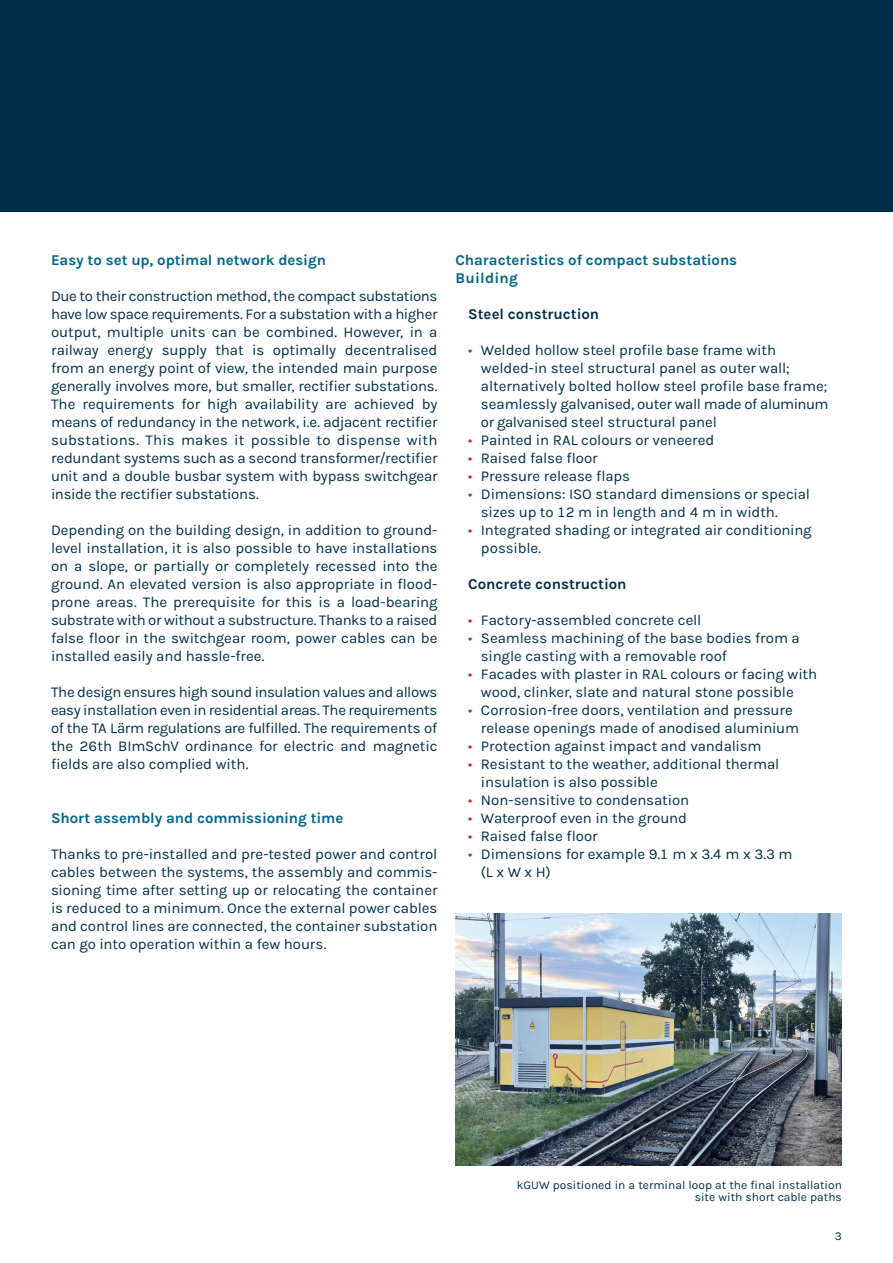
<style>
.page{position:relative;width:893px;height:1263px;background:#fff}
.page>*{position:absolute;margin:0;border:0;box-sizing:border-box;transform-origin:0 0}
.t1{font:15px/18px "Karla";letter-spacing:-.005em;color:#002e48}
.t2{font:700 15px/18px "Karla";letter-spacing:-.005em;color:#00658c}
.t3{font:700 15px "Karla";letter-spacing:-.005em;color:#002e48}
.t4{font:12px/12px "Karla";color:#002e48;text-align:right}
.s1{color:#d02415}
</style>
<div class="page">
<div style="left:0;top:0;width:893px;height:211px;background:#002e48"></div>
<img style="left:455px;top:913px;width:387px;height:252px">
<p class="t2" style="left:51px;top:250px;width:277px">Easy to set up, optimal network design</p>
<p class="t1" style="left:51px;top:287px;width:388px;text-align:justify">Due to their construction method, the compact substations have low space requirements. For a substation with a higher output, multiple units can be combined. However, in a railway energy supply that is optimally decentralised from an energy point of view, the intended main purpose generally involves more, but smaller, rectifier substations.<br>The requirements for high availability are achieved by means of redundancy in the network, i.e. adjacent rectifier substations. This makes it possible to dispense with redundant systems such as a second transformer/rectifier unit and a double busbar system with bypass switchgear inside the rectifier substations.</p>
<p class="t1" style="left:51px;top:521px;width:388px;text-align:justify">Depending on the building design, in addition to ground&shy;level installation, it is also possible to have installations on a slope, or partially or completely recessed into the ground. An elevated version is also appropriate in flood&shy;prone areas. The prerequisite for this is a load-bearing substrate with or without a substructure. Thanks to a raised false floor in the switchgear room, power cables can be installed easily and hassle-free.</p>
<p class="t1" style="left:51px;top:683px;width:388px;text-align:justify">The design ensures high sound insulation values and allows easy installation even in residential areas. The requirements of the TA Lärm regulations are fulfilled. The requirements of the 26th BImSchV ordinance for electric and magnetic fields are also complied with.</p>
<p class="t2" style="left:51px;top:808px;width:294px">Short assembly and commissioning time</p>
<p class="t1" style="left:51px;top:845px;width:388px;text-align:justify">Thanks to pre-installed and pre-tested power and control cables between the systems, the assembly and commis&shy;sioning time after setting up or relocating the container is reduced to a minimum. Once the external power cables and control lines are connected, the container substation can go into operation within a few hours.</p>
<p class="t2" style="left:455px;top:250px;width:283px">Characteristics of compact substations<br>Building</p>
<p class="t3" style="left:468px;top:304px;width:132px">Steel construction</p>
<p class="t1" style="left:481px;top:341px;width:349px;text-indent:-13px"><span class="s1">•</span> Welded hollow steel profile base frame with welded-in steel structural panel as outer wall; alternatively bolted hollow steel profile base frame; seamlessly galvanised, outer wall made of aluminum or galvanised steel structural panel</p>
<p class="t1" style="left:468px;top:431px;width:248px"><span class="s1">•</span> Painted in RAL colours or veneered</p>
<p class="t1" style="left:468px;top:449px;width:131px"><span class="s1">•</span> Raised false floor</p>
<p class="t1" style="left:468px;top:467px;width:163px"><span class="s1">•</span> Pressure release flaps</p>
<p class="t1" style="left:481px;top:485px;width:331px;text-indent:-13px"><span class="s1">•</span> Dimensions: ISO standard dimensions or special sizes up to 12 m in length and 4 m in width.</p>
<p class="t1" style="left:481px;top:521px;width:332px;text-indent:-13px"><span class="s1">•</span> Integrated shading or integrated air conditioning possible.</p>
<p class="t3" style="left:468px;top:574px;width:160px">Concrete construction</p>
<p class="t1" style="left:468px;top:611px;width:235px"><span class="s1">•</span> Factory-assembled concrete cell</p>
<p class="t1" style="left:481px;top:629px;width:320px;text-indent:-13px"><span class="s1">•</span> Seamless machining of the base bodies from a single casting with a removable roof</p>
<p class="t1" style="left:481px;top:665px;width:338px;text-indent:-13px"><span class="s1">•</span> Facades with plaster in RAL colours or facing with wood, clinker, slate and natural stone possible</p>
<p class="t1" style="left:481px;top:701px;width:320px;text-indent:-13px"><span class="s1">•</span> Corrosion-free doors, ventilation and pressure release openings made of anodised aluminium</p>
<p class="t1" style="left:468px;top:737px;width:295px"><span class="s1">•</span> Protection against impact and vandalism</p>
<p class="t1" style="left:481px;top:755px;width:300px;text-indent:-13px"><span class="s1">•</span> Resistant to the weather, additional thermal insulation is also possible</p>
<p class="t1" style="left:468px;top:791px;width:222px"><span class="s1">•</span> Non-sensitive to condensation</p>
<p class="t1" style="left:468px;top:809px;width:220px"><span class="s1">•</span> Waterproof even in the ground</p>
<p class="t1" style="left:468px;top:827px;width:131px"><span class="s1">•</span> Raised false floor</p>
<p class="t1" style="left:481px;top:845px;width:313px;text-indent:-13px"><span class="s1">•</span> Dimensions for example 9.1 m x 3.4 m x 3.3 m (L x W x H)</p>
<p class="t4" style="left:517px;top:1179px;width:327px">kGUW positioned in a terminal loop at the final installation site with short cable paths</p>
<p class="t4" style="left:835px;top:1229px;width:9px">3</p>
</div>
